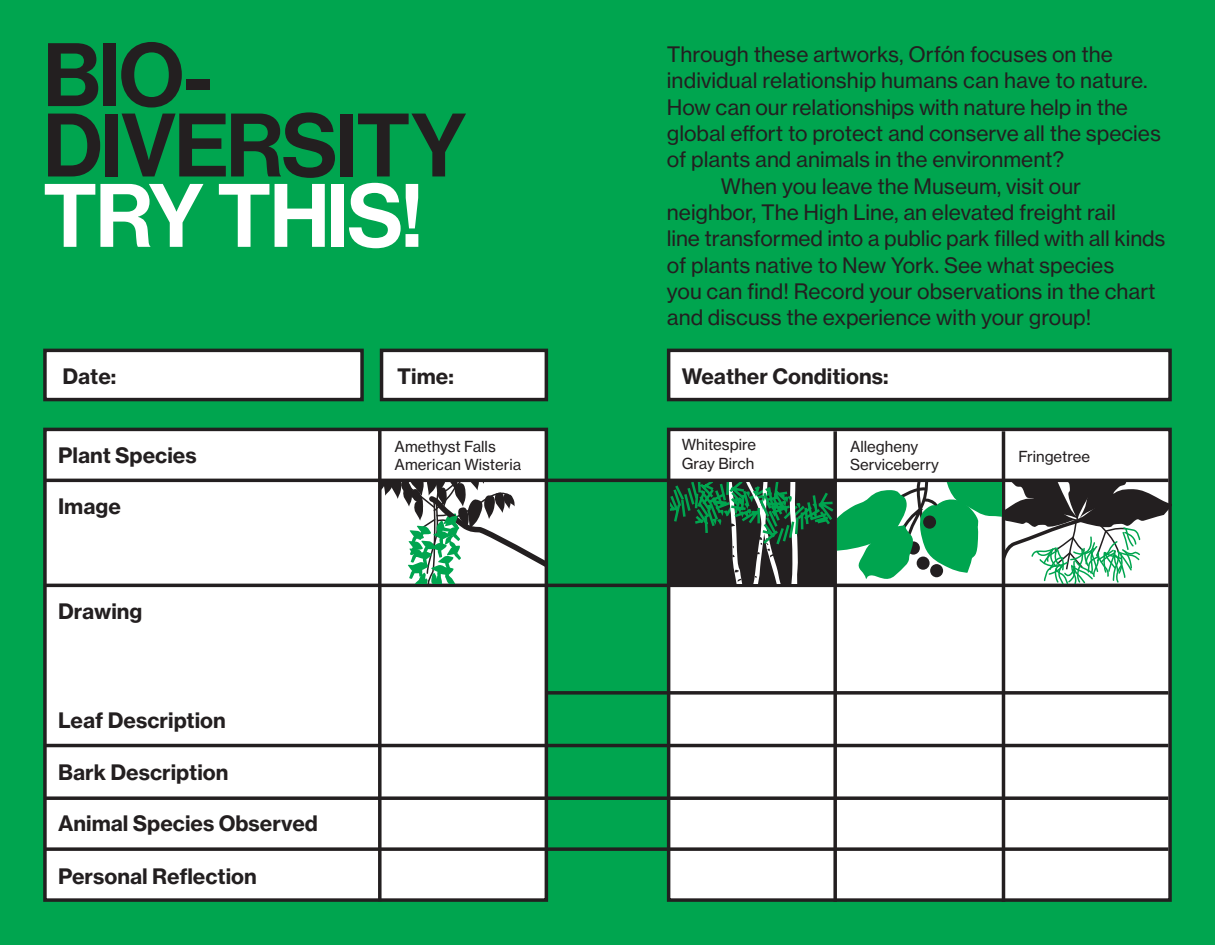
<style>
.page{position:relative;width:1215px;height:945px;background:#00a54f}
.page>*{position:absolute;margin:0;border:0;box-sizing:border-box;transform-origin:0 0}
.t1{font:500 87.9px/70.3px "Haas Grot Disp 65";letter-spacing:-.02em;color:#231f20}
.t2{font:500 87.9px "Haas Grot Disp 65";letter-spacing:-.025em;color:#fff}
.t3{font:21px "Haas Grot Text 55 Roman";color:#231f20}
.t4{font:700 21px "Haas Grot Text 75";color:#231f20}
.t5{font:15px/18.8px "Haas Grot Text 55 Roman";color:#231f20}
</style>
<div class="page">
<div style="left:669px;top:429px;width:501px;height:471px;background:#fff"></div>
<div style="left:667px;top:428px;width:505px;height:474px;border:3px solid #231f20"></div>
<svg style="left:548px;top:691px;width:620px;height:4px;background:#373837"></svg>
<div style="left:45px;top:429px;width:501px;height:471px;background:#fff"></div>
<div style="left:43px;top:428px;width:505px;height:474px;border:3px solid #231f20"></div>
<div style="left:45px;top:350px;width:317px;height:50px;background:#fff"></div>
<div style="left:43px;top:349px;width:321px;height:52px;border:3px solid #231f20"></div>
<div style="left:382px;top:350px;width:164px;height:50px;background:#fff"></div>
<div style="left:380px;top:349px;width:168px;height:52px;border:3px solid #231f20"></div>
<div style="left:669px;top:350px;width:501px;height:50px;background:#fff"></div>
<div style="left:667px;top:349px;width:505px;height:52px;border:3px solid #231f20"></div>
<hr style="left:46px;top:479px;width:1122px;height:3px;background:#231f20">
<hr style="left:46px;top:584px;width:1122px;height:3px;background:#231f20">
<hr style="left:46px;top:744px;width:1122px;height:3px;background:#231f20">
<hr style="left:1002px;top:431px;width:3px;height:471px;background:#231f20">
<svg style="left:833px;top:431px;width:4px;height:471px"></svg>
<svg style="left:378px;top:429px;width:4px;height:472px;background:#3c393a"></svg>
<svg style="left:46px;top:796px;width:1122px;height:4px;background:#3a3838"></svg>
<svg style="left:46px;top:847px;width:1122px;height:4px;background:#3a3938"></svg>
<svg style="left:382px;top:482px;width:163px;height:102px"></svg>
<svg style="left:670px;top:482px;width:502px;height:102px"></svg>
<h1 class="t1" style="left:43px;top:42px;width:425px">BIO-<br>DIVERSITY</h1>
<h1 class="t2" style="left:43px;top:165px;width:381px">TRY THIS!</h1>
<p class="t3" style="left:667px;top:42px;width:447px">Through these artworks, Orfón focuses on the</p>
<p class="t3" style="left:667px;top:68px;width:482px">individual relationship humans can have to nature.</p>
<p class="t3" style="left:667px;top:94px;width:463px">How can our relationships with nature help in the</p>
<p class="t3" style="left:667px;top:121px;width:496px">global effort to protect and conserve all the species</p>
<p class="t3" style="left:667px;top:147px;width:399px">of plants and animals in the environment?</p>
<p class="t3" style="left:721px;top:173px;width:362px">When you leave the Museum, visit our</p>
<p class="t3" style="left:667px;top:200px;width:450px">neighbor, The High Line, an elevated freight rail</p>
<p class="t3" style="left:667px;top:226px;width:500px">line transformed into a public park filled with all kinds</p>
<p class="t3" style="left:667px;top:252px;width:449px">of plants native to New York. See what species</p>
<p class="t3" style="left:667px;top:279px;width:490px">you can find! Record your observations in the chart</p>
<p class="t3" style="left:667px;top:305px;width:426px">and discuss the experience with your group!</p>
<p class="t4" style="left:63px;top:363px;width:55px">Date:</p>
<p class="t4" style="left:397px;top:363px;width:58px">Time:</p>
<p class="t4" style="left:682px;top:363px;width:208px">Weather Conditions:</p>
<p class="t4" style="left:58px;top:442px;width:140px">Plant Species</p>
<p class="t4" style="left:58px;top:493px;width:64px">Image</p>
<p class="t4" style="left:58px;top:598px;width:86px">Drawing</p>
<p class="t4" style="left:58px;top:707px;width:169px">Leaf Description</p>
<p class="t4" style="left:58px;top:760px;width:172px">Bark Description</p>
<p class="t4" style="left:58px;top:810px;width:261px">Animal Species Observed</p>
<p class="t4" style="left:58px;top:863px;width:200px">Personal Reflection</p>
<p class="t5" style="left:682px;top:435px;width:76px">Whitespire<br>Gray Birch</p>
<p class="t5" style="left:395px;top:437px;width:128px">Amethyst Falls<br>American Wisteria</p>
<p class="t5" style="left:850px;top:437px;width:90px">Allegheny<br>Serviceberry</p>
<p class="t5" style="left:1018px;top:447px;width:73px">Fringetree</p>
</div>
